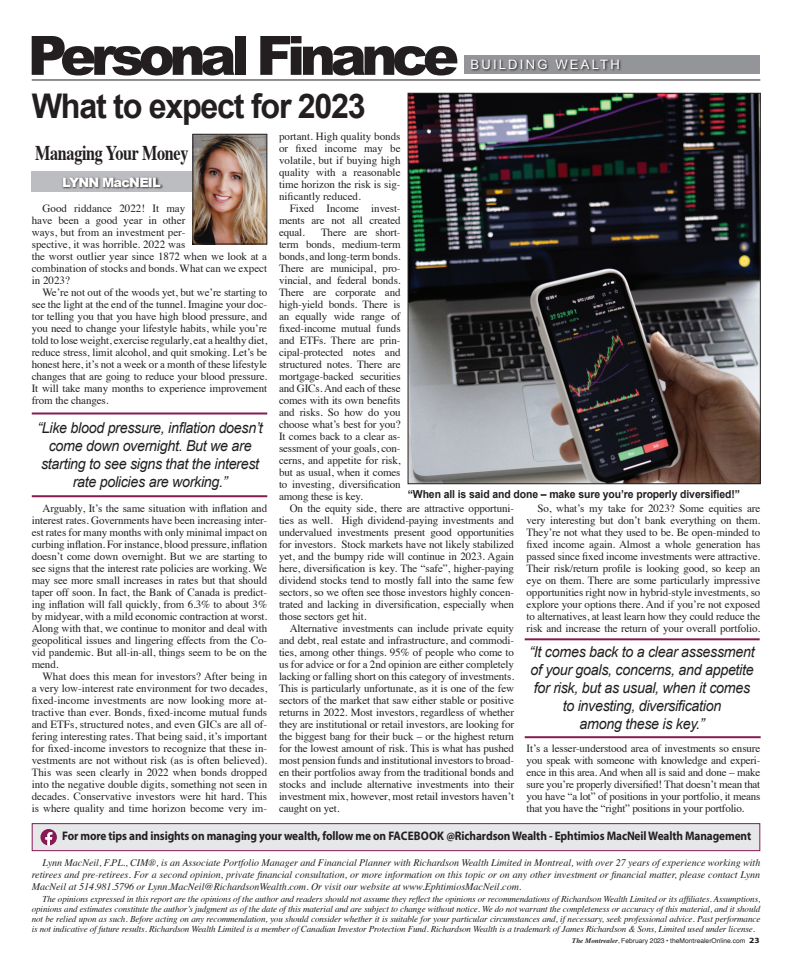
<style>
.page{position:relative;width:792px;height:972px;background:#fff}
.page>*{position:absolute;margin:0;border:0;box-sizing:border-box;transform-origin:0 0}
.t1{font:900 54.3px "Arial";letter-spacing:-.1em;color:#231f20}
.t2{font:700 34px "Arial";letter-spacing:-.04em;color:#231f20;scale:.95 1}
.t3{font:700 21px "Times";letter-spacing:-.02em;color:#231f20;scale:.77 1}
.t4{font:italic 15px/18px "Arial";letter-spacing:-.02em;color:#231f20;text-align:center;scale:.95 1}
.t5{font:13px "Arial";letter-spacing:.17em;color:#fff}
.t6{font:900 13px "Arial";letter-spacing:-.06em;color:#fff}
.t7{font:700 12.4px "Myriad Pro";letter-spacing:-.01em;color:#231f20;scale:.91 1}
.t8{font:11px/12px "Times";letter-spacing:-.01em;color:#231f20;text-align:justify}
.t9{font:700 11px "Arial";letter-spacing:-.01em;color:#231f20;scale:.95 1}
.t10{font:italic 10px/12px "Times";color:#231f20;text-align:justify}
.t11{font:italic 9px/10px "Times";letter-spacing:-.01em;color:#231f20;text-align:justify}
.t12{font:6.7px "Helvetica";color:#231f20}
.s1{font-family:"Times";font-weight:700;font-style:italic;font-size:7px}
.s2{font-family:"Times";font-size:7px}
.s3{font-family:"Myriad Pro";font-weight:700;font-size:8px}
</style>
<div class="page">
<hr style="left:32px;top:80px;width:728px;height:1px;background:#231f20">
<div style="left:464px;top:55px;width:296px;height:19px;background:#939598"></div>
<svg style="left:471px;top:59px;width:150px;height:13px"></svg>
<div style="left:32px;top:171px;width:233px;height:21px;background:#bcbdc0"></div>
<svg style="left:62px;top:177px;width:101px;height:12px"></svg>
<img style="left:195px;top:136px;width:70px;height:106px">
<div style="left:193px;top:134px;width:74px;height:110px;border:1px solid #231f20"></div>
<img style="left:410px;top:95px;width:349px;height:387px">
<div style="left:408px;top:93px;width:353px;height:391px;border:1px solid #231f20"></div>
<hr style="left:32px;top:412px;width:235px;height:2px;background:#861a53">
<hr style="left:32px;top:495px;width:235px;height:2px;background:#861a53">
<div style="left:32px;top:823px;width:728px;height:28px;background:#e6e7e9;border:1px solid #861a53"></div>
<svg style="left:40px;top:829px;width:17px;height:16px"></svg>
<hr style="left:525px;top:638px;width:235px;height:2px;background:#861a53">
<hr style="left:525px;top:736px;width:236px;height:2px;background:#861a53">
<h1 class="t1" style="left:28px;top:25px;width:433px">Personal Finance</h1>
<h2 class="t2" style="left:32px;top:83px;width:353px">What to expect for 2023</h2>
<p class="t5" style="left:471px;top:56px;width:151px">BUILDING WEALTH</p>
<h3 class="t3" style="left:35px;top:133px;width:200px">Managing Your Money</h3>
<p class="t6" style="left:62px;top:175px;width:100px">LYNN MacNEIL</p>
<p class="t8" style="left:32px;top:201px;width:237px;text-align:left;text-indent:11px">Good riddance 2022! It may<br>have been a good year in other<br>ways, but from an investment per-<br>spective, it was horrible. 2022 was<br>the worst outlier year since 1872 when we look at a combination of stocks and bonds. What can we expect in 2023?</p>
<p class="t8" style="left:32px;top:285px;width:237px;text-indent:11px">We’re not out of the woods yet, but we’re starting to see the light at the end of the tunnel. Imagine your doc&shy;tor telling you that you have high blood pressure, and you need to change your lifestyle habits, while you’re told to lose weight, exercise regularly, eat a healthy diet, reduce stress, limit alcohol, and quit smoking. Let’s be honest here, it’s not a week or a month of these lifestyle changes that are going to reduce your blood pressure.<br>It will take many months to experience improvement from the changes.</p>
<h3 class="t4" style="left:37px;top:419px;width:239px">“Like blood pressure, inflation doesn’t come down overnight. But we are starting to see signs that the interest rate policies are working.”</h3>
<p class="t8" style="left:32px;top:501px;width:237px;text-indent:11px">Arguably, It’s the same situation with inflation and interest rates. Governments have been increasing inter&shy;est rates for many months with only minimal impact on curbing inflation. For instance, blood pressure, inflation doesn’t come down overnight. But we are starting to see signs that the interest rate policies are working. We may see more small increases in rates but that should taper off soon. In fact, the Bank of Canada is predict&shy;ing inflation will fall quickly, from 6.3% to about 3% by midyear, with a mild economic contraction at worst.<br>Along with that, we continue to monitor and deal with geopolitical issues and lingering effects from the Co&shy;vid pandemic. But all-in-all, things seem to be on the mend.</p>
<p class="t8" style="left:32px;top:669px;width:237px;text-indent:11px">What does this mean for investors? After being in a very low-interest rate environment for two decades, fixed-income investments are now looking more at&shy;tractive than ever. Bonds, fixed-income mutual funds and ETFs, structured notes, and even GICs are all of&shy;fering interesting rates. That being said, it’s important for fixed-income investors to recognize that these in&shy;vestments are not without risk (as is often believed).<br>This was seen clearly in 2022 when bonds dropped into the negative double digits, something not seen in decades. Conservative investors were hit hard. This is where quality and time horizon become very im-</p>
<p class="t8" style="left:279px;top:130px;width:123px">portant. High quality bonds or fixed income may be volatile, but if buying high quality with a reasonable time horizon the risk is sig&shy;nificantly reduced.</p>
<p class="t8" style="left:279px;top:202px;width:123px;text-indent:11px">Fixed Income invest&shy;ments are not all created equal.</p>
<p class="t8" style="left:279px;top:226px;width:123px;text-indent:42px">There are short&shy;term bonds, medium-term bonds, and long-term bonds.<br>There are municipal, pro&shy;vincial, and federal bonds.<br>There are corporate and high-yield bonds. There is an equally wide range of fixed-income mutual funds and ETFs. There are prin&shy;cipal-protected notes and structured notes. There are mortgage-backed securities and GICs. And each of these comes with its own benefits and risks. So how do you choose what’s best for you?<br>It comes back to a clear as&shy;sessment of your goals, con&shy;cerns, and appetite for risk, but as usual, when it comes to investing, diversification among these is key.</p>
<p class="t8" style="left:279px;top:502px;width:237px;text-indent:11px">On the equity side, there are attractive opportuni&shy;ties as well. High dividend-paying investments and undervalued investments present good opportunities for investors. Stock markets have not likely stabilized yet, and the bumpy ride will continue in 2023. Again here, diversification is key. The “safe”, higher-paying dividend stocks tend to mostly fall into the same few sectors, so we often see those investors highly concen&shy;trated and lacking in diversification, especially when those sectors get hit.</p>
<p class="t8" style="left:279px;top:622px;width:237px;text-indent:11px">Alternative investments can include private equity and debt, real estate and infrastructure, and commodi&shy;ties, among other things. 95% of people who come to us for advice or for a 2nd opinion are either completely lacking or falling short on this category of investments.<br>This is particularly unfortunate, as it is one of the few sectors of the market that saw either stable or positive returns in 2022. Most investors, regardless of whether they are institutional or retail investors, are looking for the biggest bang for their buck – or the highest return for the lowest amount of risk. This is what has pushed most pension funds and institutional investors to broad&shy;en their portfolios away from the traditional bonds and stocks and include alternative investments into their investment mix, however, most retail investors haven’t caught on yet.</p>
<p class="t9" style="left:408px;top:487px;width:351px">“When all is said and done – make sure you’re properly diversified!”</p>
<p class="t8" style="left:527px;top:501px;width:235px;text-indent:11px">So, what’s my take for 2023? Some equities are very interesting but don’t bank everything on them.<br>They’re not what they used to be. Be open-minded to fixed income again. Almost a whole generation has passed since fixed income investments were attractive.<br>Their risk/return profile is looking good, so keep an eye on them. There are some particularly impressive opportunities right now in hybrid-style investments, so explore your options there. And if you’re not exposed to alternatives, at least learn how they could reduce the risk and increase the return of your overall portfolio.</p>
<h3 class="t4" style="left:529px;top:643px;width:239px">“It comes back to a clear assessment of your goals, concerns, and appetite for risk, but as usual, when it comes to investing, diversification<br>among these is key.”</h3>
<p class="t8" style="left:527px;top:741px;width:235px">It’s a lesser-understood area of investments so ensure you speak with someone with knowledge and experi&shy;ence in this area. And when all is said and done – make sure you’re properly diversified! That doesn’t mean that you have “a lot” of positions in your portfolio, it means that you have the “right” positions in your portfolio.</p>
<p class="t7" style="left:62px;top:828px;width:759px">For more tips and insights on managing your wealth, follow me on FACEBOOK @Richardson Wealth - Ephtimios MacNeil Wealth Management</p>
<p class="t10" style="left:32px;top:856px;width:730px;text-indent:11px">Lynn MacNeil, F.PL., CIM®, is an Associate Portfolio Manager and Financial Planner with Richardson Wealth Limited in Montreal, with over 27 years of experience working with retirees and pre-retirees. For a second opinion, private financial consultation, or more information on this topic or on any other investment or financial matter, please contact Lynn MacNeil at 514.981.5796 or Lynn.MacNeil@RichardsonWealth.com. Or visit our website at www.EphtimiosMacNeil.com.</p>
<p class="t11" style="left:32px;top:893px;width:730px;text-indent:11px">The opinions expressed in this report are the opinions of the author and readers should not assume they reflect the opinions or recommendations of Richardson Wealth Limited or its affiliates. Assumptions, opinions and estimates constitute the author’s judgment as of the date of this material and are subject to change without notice. We do not warrant the completeness or accuracy of this material, and it should not be relied upon as such. Before acting on any recommendation, you should consider whether it is suitable for your particular circumstances and, if necessary, seek professional advice. Past performance is not indicative of future results. Richardson Wealth Limited is a member of Canadian Investor Protection Fund. Richardson Wealth is a trademark of James Richardson &amp; Sons, Limited used under license.</p>
<p class="t12" style="left:572px;top:935px;width:189px"><span class="s1">The Montrealer</span><span class="s2">,</span> February 2023 • theMontrealerOnline.com <span class="s3">23</span></p>
</div>
